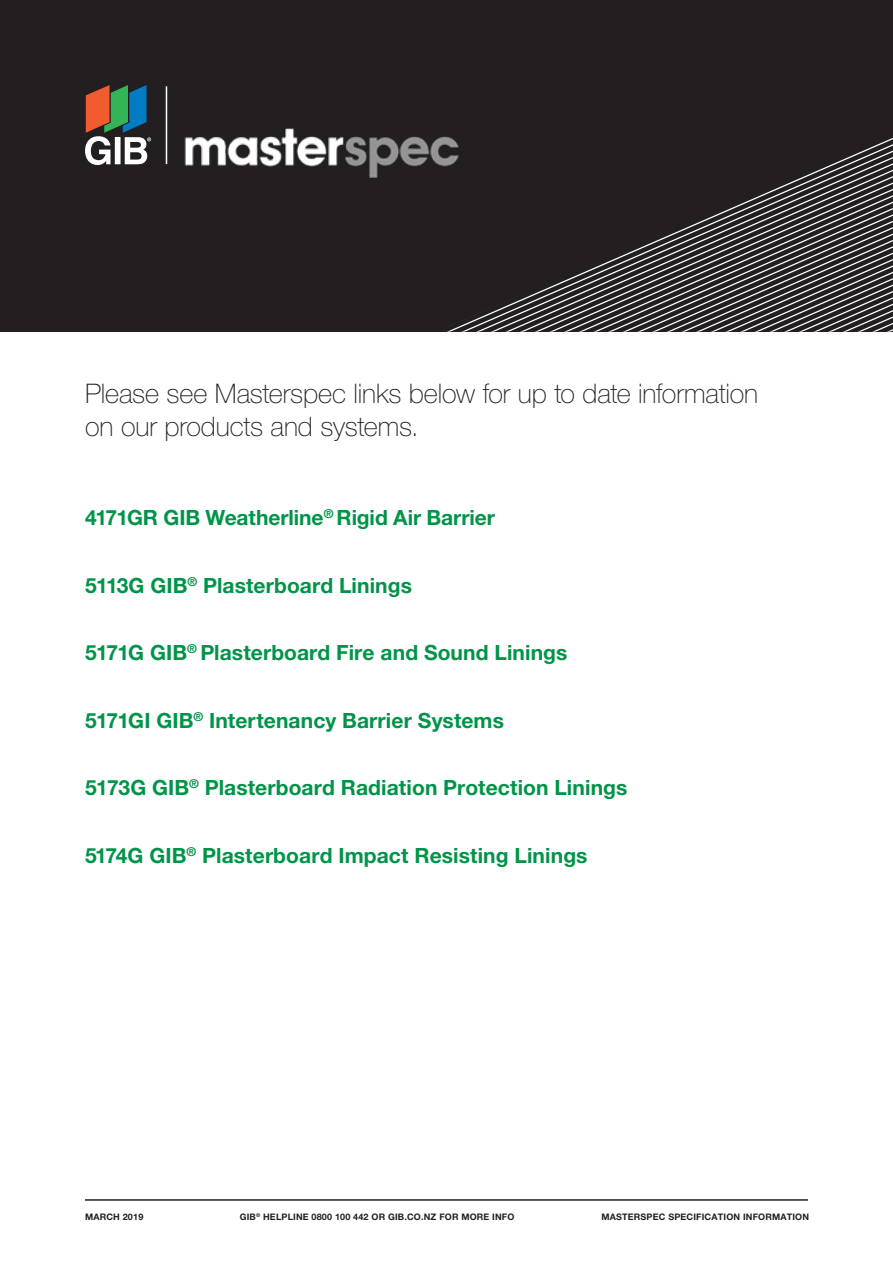
<style>
.page{position:relative;width:893px;height:1263px;background:#fff}
.page>*{position:absolute;margin:0;border:0;box-sizing:border-box;transform-origin:0 0}
._5__Body_Copy{font:100 27px/33px "Helvetica Neue LT Pro";letter-spacing:-.005em;color:#231f20}
._5__Body_Copy-2{font:700 21px "Helvetica Neue LT Pro";letter-spacing:.005em;color:#009449}
.t1{font:700 9px "Helvetica Neue LT Pro";letter-spacing:.02em;color:#231f20}
</style>
<div class="page">
<hr style="left:85px;top:1199px;width:723px;height:2px;background:#231f20">
<div style="left:0;top:0;width:893px;height:332px;background:#231f20"></div>
<svg style="left:447px;top:138px;width:446px;height:194px"></svg>
<svg style="left:85px;top:85px;width:66px;height:80px"></svg>
<hr style="left:166px;top:86px;width:1px;height:78px;background:#fff">
<img style="left:184px;top:128px;width:293px;height:55px">
<p class="_5__Body_Copy" style="left:85px;top:377px;width:675px">Please see Masterspec links below for up to date information on our products and systems.</p>
<p class="_5__Body_Copy-2" style="left:85px;top:505px;width:411px">4171GR GIB Weatherline<sup>®</sup> Rigid Air Barrier</p>
<p class="_5__Body_Copy-2" style="left:85px;top:572px;width:328px">5113G GIB<sup>®</sup> Plasterboard Linings</p>
<p class="_5__Body_Copy-2" style="left:85px;top:640px;width:484px">5171G GIB<sup>®</sup> Plasterboard Fire and Sound Linings</p>
<p class="_5__Body_Copy-2" style="left:85px;top:707px;width:420px">5171GI GIB<sup>®</sup> Intertenancy Barrier Systems</p>
<p class="_5__Body_Copy-2" style="left:85px;top:775px;width:544px">5173G GIB<sup>®</sup> Plasterboard Radiation Protection Linings</p>
<p class="_5__Body_Copy-2" style="left:85px;top:842px;width:504px">5174G GIB<sup>®</sup> Plasterboard Impact Resisting Linings</p>
<p class="t1" style="left:85px;top:1212px;width:60px">MARCH 2019</p>
<p class="t1" style="left:240px;top:1212px;width:276px">GIB<sup>®</sup> HELPLINE 0800 100 442 OR GIB.CO.NZ FOR MORE INFO</p>
<p class="t1" style="left:601px;top:1212px;width:209px">MASTERSPEC SPECIFICATION INFORMATION</p>
</div>
